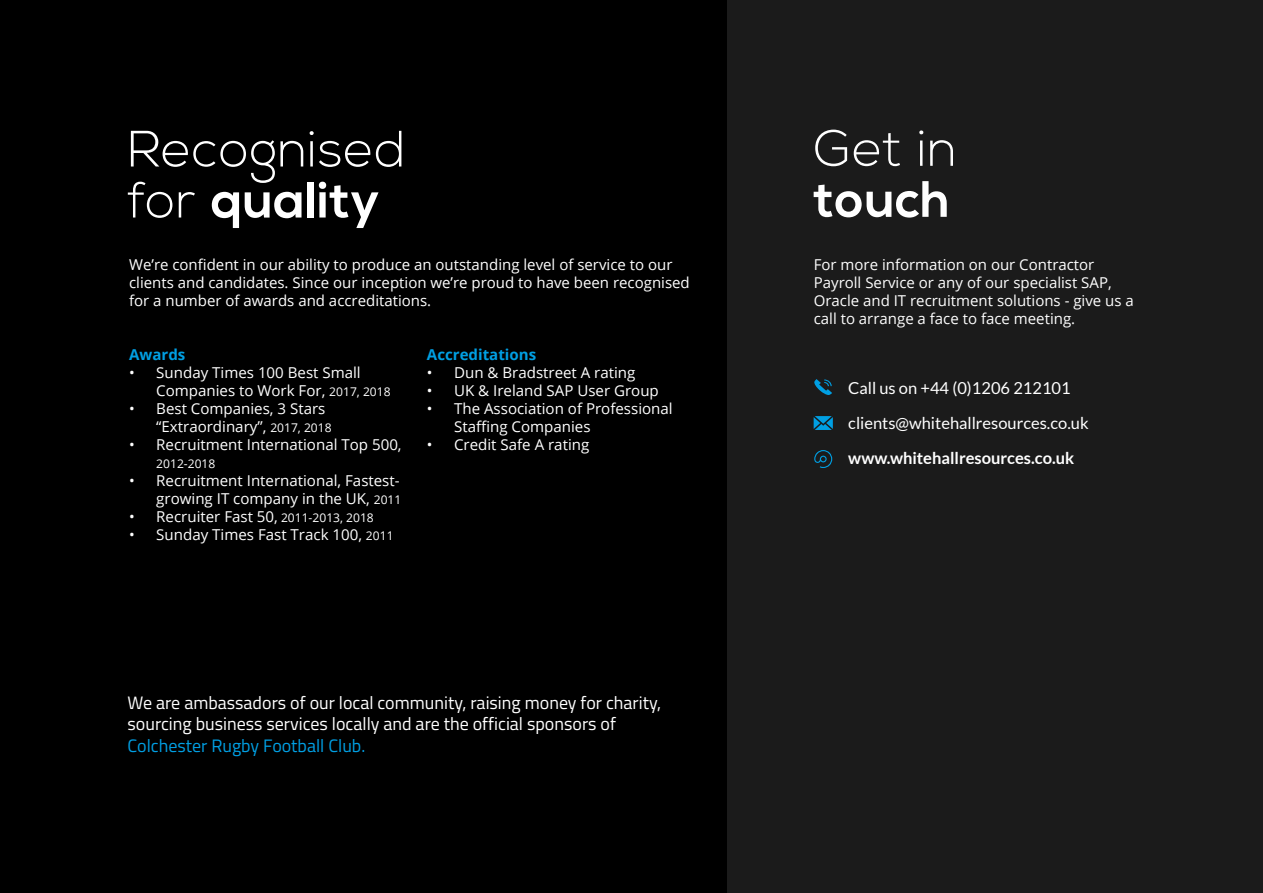
<style>
.page{position:relative;width:1263px;height:893px;background:#000}
.page>*{position:absolute;margin:0;border:0;box-sizing:border-box;transform-origin:0 0}
.t1{font:300 51px/51px "Nexa";letter-spacing:.01em;color:#fff}
.t2{font:700 51px "Nexa";letter-spacing:.01em;color:#fff}
.t3{font:18px/21.6px "Titillium Web";color:#fff}
.t4{font:18px "Titillium Web";color:#009fe3}
.t5{font:16.5px/35px "Lato";color:#fff}
.t6{font:700 16.5px "Lato";color:#fff}
.t7{font:15px/18px "Open Sans";color:#fff}
.t8{font:700 15px "Open Sans";color:#009fe3}
.t9{font:12px "Open Sans";color:#fff}
.s1{font-weight:700}
.s2{font-size:12px}
</style>
<div class="page">
<div style="left:728px;top:0;width:535px;height:893px;background:#1b1b1b"></div>
<svg style="left:814px;top:379px;width:18px;height:16px"></svg>
<svg style="left:814px;top:450px;width:18px;height:18px"></svg>
<hr style="left:1262px;top:0;width:1px;height:893px;background:#010302">
<svg style="left:814px;top:416px;width:19px;height:14px"></svg>
<h1 class="t1" style="left:128px;top:126px;width:280px">Recognised for <span class="s1">quality</span></h1>
<p class="t7" style="left:129px;top:255px;width:562px">We’re confident in our ability to produce an outstanding level of service to our clients and candidates. Since our inception we’re proud to have been recognised for a number of awards and accreditations.</p>
<p class="t8" style="left:129px;top:344px;width:58px">Awards</p>
<p class="t7" style="left:156px;top:363px;width:236px;text-indent:-27px">• Sunday Times 100 Best Small<br>Companies to Work For, <span class="s2">2017, 2018</span></p>
<p class="t7" style="left:156px;top:399px;width:177px;text-indent:-27px">• Best Companies, 3 Stars “Extraordinary”, <span class="s2">2017, 2018</span></p>
<p class="t7" style="left:129px;top:435px;width:274px">• Recruitment International Top 500,</p>
<p class="t9" style="left:156px;top:455px;width:61px">2012-2018</p>
<p class="t7" style="left:129px;top:471px;width:274px;text-align:right">• Recruitment International, Fastest&shy;growing IT company in the UK, <span class="s2">2011</span></p>
<p class="t7" style="left:129px;top:507px;width:246px">• Recruiter Fast 50, <span class="s2">2011-2013, 2018</span></p>
<p class="t7" style="left:129px;top:525px;width:266px">• Sunday Times Fast Track 100, <span class="s2">2011</span></p>
<p class="t8" style="left:427px;top:344px;width:111px">Accreditations</p>
<p class="t7" style="left:427px;top:363px;width:210px">• Dun &amp; Bradstreet A rating</p>
<p class="t7" style="left:427px;top:381px;width:233px">• UK &amp; Ireland SAP User Group</p>
<p class="t7" style="left:454px;top:399px;width:220px;text-indent:-27px">• The Association of Professional<br>Staffing Companies</p>
<p class="t7" style="left:427px;top:435px;width:164px">• Credit Safe A rating</p>
<p class="t3" style="left:128px;top:691px;width:535px">We are ambassadors of our local community, raising money for charity, sourcing business services locally and are the official sponsors of</p>
<p class="t4" style="left:128px;top:732px;width:239px">Colchester Rugby Football Club.</p>
<h1 class="t1" style="left:814px;top:125px;width:144px">Get in</h1>
<h1 class="t2" style="left:814px;top:170px;width:138px">touch</h1>
<p class="t7" style="left:814px;top:255px;width:322px">For more information on our Contractor Payroll Service or any of our specialist SAP, Oracle and IT recruitment solutions - give us a call to arrange a face to face meeting.</p>
<p class="t5" style="left:848px;top:370px;width:242px">Call us on +44 (0)1206 212101 clients@whitehallresources.co.uk</p>
<p class="t6" style="left:848px;top:448px;width:227px">www.whitehallresources.co.uk</p>
</div>
